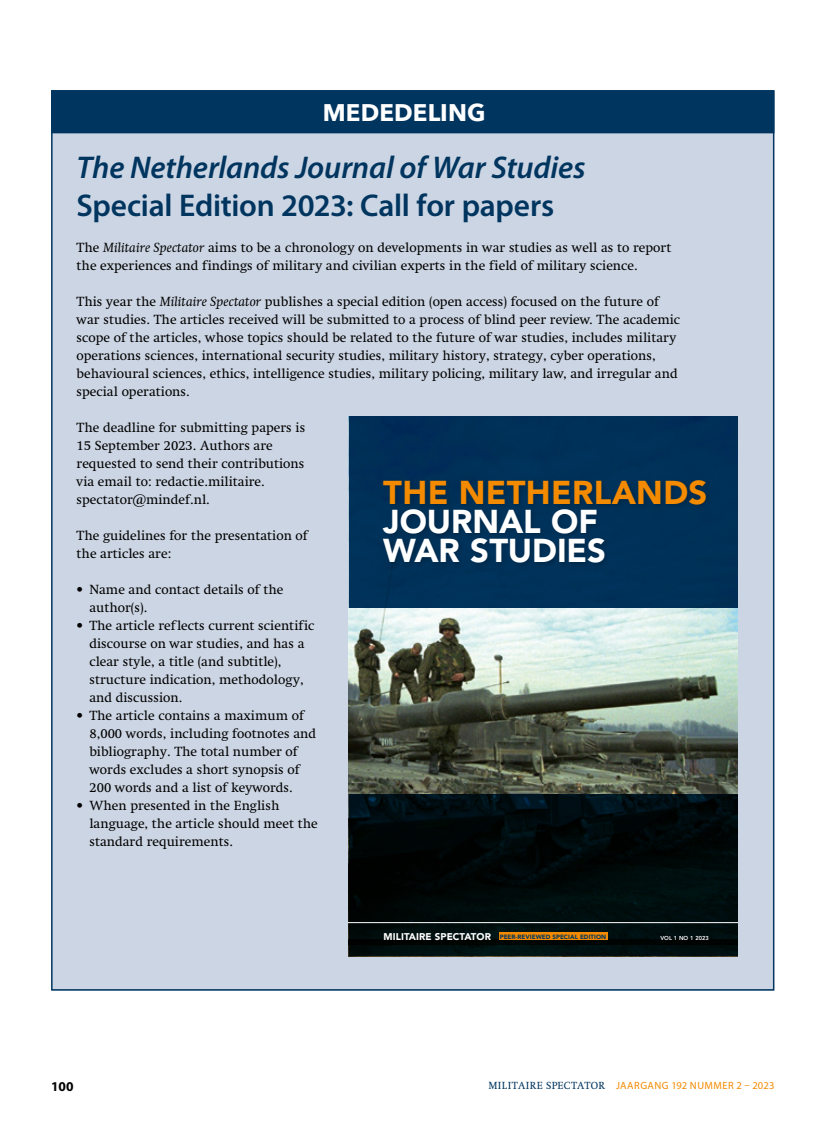
<style>
.page{position:relative;width:817px;height:1136px;background:#fff}
.page>*{position:absolute;margin:0;border:0;box-sizing:border-box;transform-origin:0 0}
.t1{font:900 32.85px/29.2px "Avenir LT Std";letter-spacing:-.005em;color:#fff}
.t2{font:900 32.85px "Avenir LT Std";letter-spacing:.01em;color:#f38a00}
.t3{font:italic 600 31.5px "Myriad Pro";letter-spacing:-.005em;color:#00355f}
.t4{font:600 31.5px "Myriad Pro";letter-spacing:-.01em;color:#00355f}
.t5{font:700 24px "Avenir Next";letter-spacing:.005em;color:#fff}
.t6{font:13.5px/18px "Swift LT Std";color:#000}
.t7{font:700 13.5px "Myriad Pro";color:#000}
.t8{font:10.5px "Myriad Pro";letter-spacing:.045em;color:#f38a00}
.t9{font:900 9.75px "Avenir LT Std";letter-spacing:.01em;color:#fff}
.t10{font:900 6.15px "Avenir LT Std";letter-spacing:.01em;color:#00355f}
.t11{font:800 5.7px "Avenir LT Std";letter-spacing:.01em;color:#fff}
.s1{font-style:italic}
.s2{font-family:"Swift LT Std";color:#00355f}
</style>
<div class="page">
<div style="left:52px;top:93px;width:721px;height:897px;background:#ccd5e3"></div>
<div style="left:51px;top:90px;width:723px;height:43px;background:#00355f"></div>
<img style="left:349px;top:416px;width:387px;height:523px">
<img style="left:349px;top:939px;width:387px;height:16px">
<img style="left:349px;top:608px;width:387px;height:185px">
<div style="left:498px;top:932px;width:109px;height:7px;background:#f38a00"></div>
<div style="left:381px;top:477px;width:331px;height:92px;background:#002f55"></div>
<div style="left:383px;top:932px;width:109px;height:10px;background:#000;opacity:.2"></div>
<div style="left:659px;top:935px;width:51px;height:6px;background:#000;opacity:.2"></div>
<hr style="left:349px;top:922px;width:387px;height:1px;background:#fff">
<h3 class="t5" style="left:323px;top:92px;width:164px">MEDEDELING</h3>
<h2 class="t3" style="left:77px;top:147px;width:510px">The Netherlands Journal of War Studies</h2>
<h2 class="t4" style="left:77px;top:185px;width:479px">Special Edition 2023: Call for papers</h2>
<p class="t6" style="left:77px;top:239px;width:596px">The <span class="s1">Militaire Spectator</span> aims to be a chronology on developments in war studies as well as to report the experiences and findings of military and civilian experts in the field of military science.</p>
<p class="t6" style="left:77px;top:293px;width:605px">This year the <span class="s1">Militaire Spectator</span> publishes a special edition (open access) focused on the future of war studies. The articles received will be submitted to a process of blind peer review. The academic scope of the articles, whose topics should be related to the future of war studies, includes military operations sciences, international security studies, military history, strategy, cyber operations, behavioural sciences, ethics, intelligence studies, military policing, military law, and irregular and special operations.</p>
<p class="t6" style="left:77px;top:419px;width:230px">The deadline for submitting papers is 15 September 2023. Authors are requested to send their contributions via email to: redactie.militaire. spectator@mindef.nl.</p>
<p class="t6" style="left:77px;top:527px;width:233px">The guidelines for the presentation of the articles are:</p>
<p class="t6" style="left:89px;top:581px;width:195px;text-indent:-13px">• Name and contact details of the author(s).</p>
<p class="t6" style="left:89px;top:617px;width:226px;text-indent:-13px">• The article reflects current scientific discourse on war studies, and has a clear style, a title (and subtitle), structure indication, methodology, and discussion.</p>
<p class="t6" style="left:89px;top:707px;width:228px;text-indent:-13px">• The article contains a maximum of 8,000 words, including footnotes and bibliography. The total number of words excludes a short synopsis of 200 words and a list of keywords.</p>
<p class="t6" style="left:89px;top:797px;width:230px;text-indent:-13px">• When presented in the English language, the article should meet the standard requirements.</p>
<h1 class="t2" style="left:383px;top:472px;width:325px">THE NETHERLANDS</h1>
<h1 class="t1" style="left:383px;top:507px;width:224px">JOURNAL OF<br>WAR STUDIES</h1>
<p class="t9" style="left:383px;top:930px;width:109px">MILITAIRE SPECTATOR</p>
<p class="t11" style="left:660px;top:934px;width:50px">VOL 1 NO 1 2023</p>
<p class="t10" style="left:499px;top:932px;width:108px">PEER-REVIEWED SPECIAL EDITION</p>
<p class="t7" style="left:51px;top:1077px;width:24px">100</p>
<p class="t8" style="left:488px;top:1078px;width:287px"><span class="s2">MILITAIRE SPECTATOR</span> JAARGANG 192 NUMMER 2 – 2023</p>
</div>
